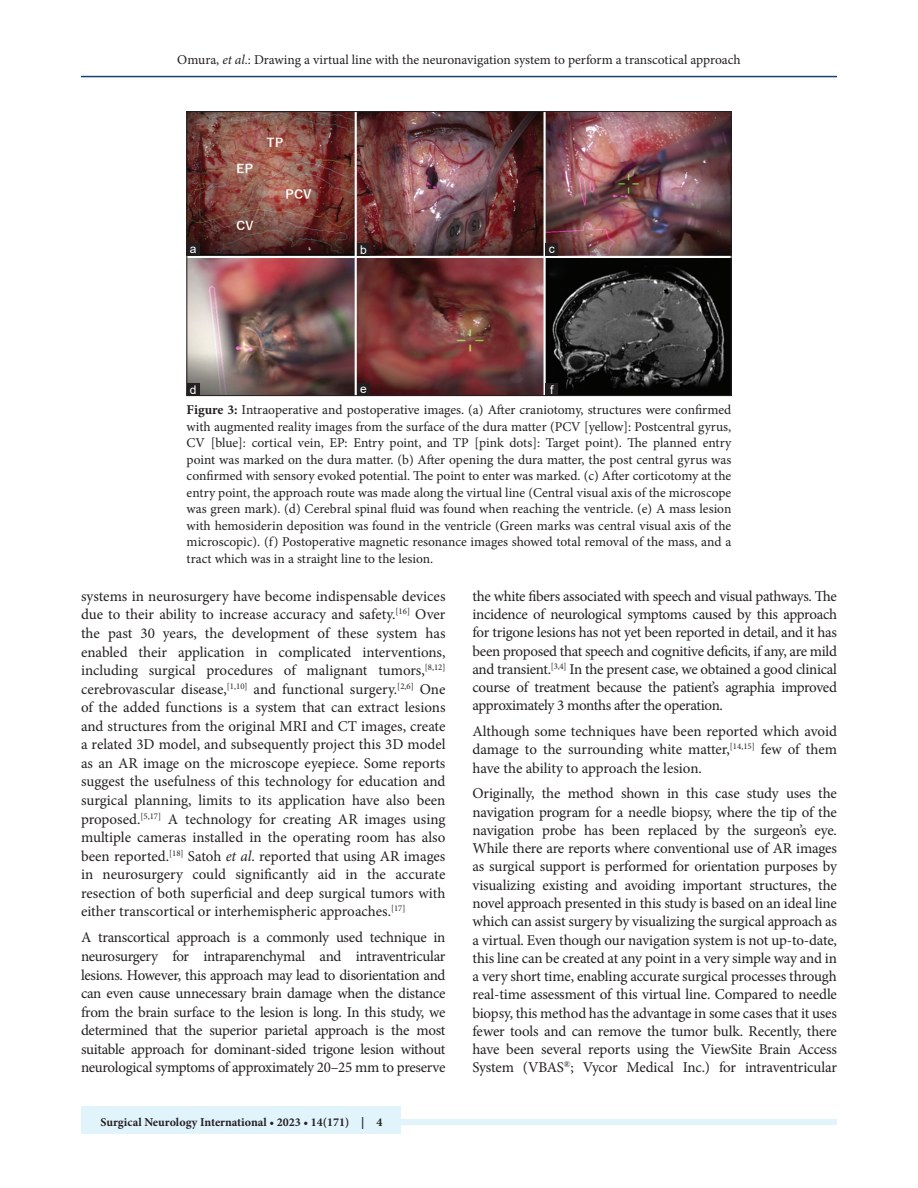
<style>
.page{position:relative;width:918px;height:1188px;background:#fff}
.page>*{position:absolute;margin:0;border:0;box-sizing:border-box;transform-origin:0 0}
.TX{font:15px/18.6px "Minion Pro";letter-spacing:-.015em;color:#231f20;text-align:justify}
.FGC{font:13.5px/16.5px "Minion Pro";color:#231f20;text-align:justify}
.t1{font:700 12px "Minion Pro";color:#231f20}
.LABEL{font:12px "Arial";color:#fff}
.s1{font-style:italic}
.s2{font-weight:700}
</style>
<div class="page">
<hr style="left:81px;top:76px;width:756px;height:1px;background:#164077">
<div style="left:81px;top:1119px;width:756px;height:6px;background:#e1f4fc"></div>
<div style="left:81px;top:1106px;width:319px;height:28px;background:#e1f4fc"></div>
<img style="left:189px;top:113px;width:540px;height:281px">
<div style="left:187px;top:111px;width:544px;height:285px;border:1px solid #231f20"></div>
<div style="left:187px;top:383px;width:12px;height:13px;background:#231f20"></div>
<div style="left:545px;top:243px;width:13px;height:13px;background:#231f20"></div>
<div style="left:357px;top:243px;width:13px;height:13px;background:#231f20"></div>
<div style="left:545px;top:383px;width:13px;height:13px;background:#231f20"></div>
<div style="left:187px;top:243px;width:12px;height:13px;background:#231f20"></div>
<div style="left:357px;top:383px;width:13px;height:13px;background:#231f20"></div>
<p class="FGC" style="left:177px;top:51px;width:565px">Omura, <span class="s1">et al</span>.: Drawing a virtual line with the neuronavigation system to perform a transcotical approach</p>
<p class="LABEL" style="left:190px;top:240px;width:8px">a</p>
<p class="LABEL" style="left:190px;top:381px;width:8px">d</p>
<p class="LABEL" style="left:360px;top:241px;width:8px">b</p>
<p class="LABEL" style="left:549px;top:240px;width:7px">c</p>
<p class="LABEL" style="left:360px;top:380px;width:8px">e</p>
<p class="LABEL" style="left:550px;top:381px;width:5px">f</p>
<p class="FGC" style="left:187px;top:402px;width:546px"><span class="s2">Figure 3:</span> Intraoperative and postoperative images. (a) After craniotomy, structures were confirmed with augmented reality images from the surface of the dura matter (PCV [yellow]: Postcentral gyrus, CV [blue]: cortical vein, EP: Entry point, and TP [pink dots]: Target point). The planned entry point was marked on the dura matter. (b) After opening the dura matter, the post central gyrus was confirmed with sensory evoked potential. The point to enter was marked. (c) After corticotomy at the entry point, the approach route was made along the virtual line (Central visual axis of the microscope was green mark). (d) Cerebral spinal fluid was found when reaching the ventricle. (e) A mass lesion with hemosiderin deposition was found in the ventricle (Green marks was central visual axis of the microscopic). (f) Postoperative magnetic resonance images showed total removal of the mass, and a tract which was in a straight line to the lesion.</p>
<p class="TX" style="left:81px;top:587px;width:366px">systems in neurosurgery have become indispensable devices due to their ability to increase accuracy and safety.<sup>[16]</sup> Over the past 30 years, the development of these system has enabled their application in complicated interventions, including surgical procedures of malignant tumors,<sup>[8,12] </sup>cerebrovascular disease,<sup>[1,10]</sup> and functional surgery.<sup>[2,6]</sup> One of the added functions is a system that can extract lesions and structures from the original MRI and CT images, create a related 3D model, and subsequently project this 3D model as an AR image on the microscope eyepiece. Some reports suggest the usefulness of this technology for education and surgical planning, limits to its application have also been proposed.<sup>[5,17]</sup> A technology for creating AR images using multiple cameras installed in the operating room has also been reported.<sup>[18]</sup> Satoh <span class="s1">et al</span>. reported that using AR images in neurosurgery could significantly aid in the accurate resection of both superficial and deep surgical tumors with either transcortical or interhemispheric approaches.<sup>[17]</sup></p>
<p class="TX" style="left:81px;top:928px;width:366px">A transcortical approach is a commonly used technique in neurosurgery for intraparenchymal and intraventricular lesions. However, this approach may lead to disorientation and can even cause unnecessary brain damage when the distance from the brain surface to the lesion is long. In this study, we determined that the superior parietal approach is the most suitable approach for dominant-sided trigone lesion without neurological symptoms of approximately 20–25 mm to preserve</p>
<p class="t1" style="left:100px;top:1113px;width:284px">Surgical Neurology International • 2023 • 14(171) | 4</p>
<p class="TX" style="left:472px;top:587px;width:366px">the white fibers associated with speech and visual pathways. The incidence of neurological symptoms caused by this approach for trigone lesions has not yet been reported in detail, and it has been proposed that speech and cognitive deficits, if any, are mild and transient.<sup>[3,4]</sup> In the present case, we obtained a good clinical course of treatment because the patient’s agraphia improved approximately 3 months after the operation.</p>
<p class="TX" style="left:472px;top:722px;width:366px">Although some techniques have been reported which avoid damage to the surrounding white matter,<sup>[14,15]</sup> few of them have the ability to approach the lesion.</p>
<p class="TX" style="left:472px;top:785px;width:366px">Originally, the method shown in this case study uses the navigation program for a needle biopsy, where the tip of the navigation probe has been replaced by the surgeon’s eye.<br>While there are reports where conventional use of AR images as surgical support is performed for orientation purposes by visualizing existing and avoiding important structures, the novel approach presented in this study is based on an ideal line which can assist surgery by visualizing the surgical approach as a virtual. Even though our navigation system is not up-to-date, this line can be created at any point in a very simple way and in a very short time, enabling accurate surgical processes through real-time assessment of this virtual line. Compared to needle biopsy, this method has the advantage in some cases that it uses fewer tools and can remove the tumor bulk. Recently, there have been several reports using the ViewSite Brain Access System (VBAS<sup>®</sup>; Vycor Medical Inc.) for intraventricular</p>
</div>
